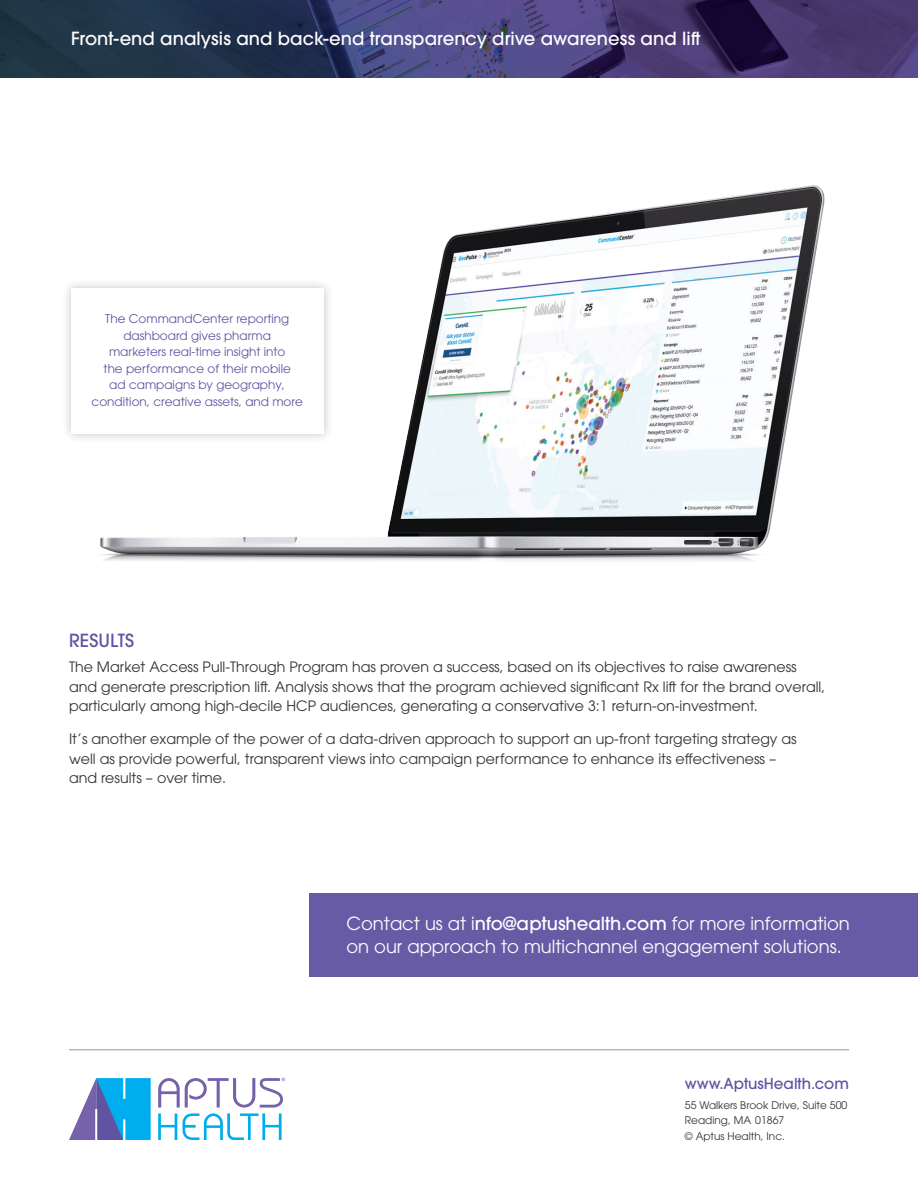
<style>
.page{position:relative;width:918px;height:1188px;background:#fff}
.page>*{position:absolute;margin:0;border:0;box-sizing:border-box;transform-origin:0 0}
.Body{font:18px/22.5px "ITC Avant Garde Pro";color:#fff}
.Subtitle{font:500 18px "ITC Avant Garde Pro";color:#fff}
.Subhead{font:500 18px "ITC Avant Garde Pro";letter-spacing:.01em;color:#6053a2}
.Footnote{font:500 15px "ITC Avant Garde Pro";color:#6053a2}
.bullet{font:14.25px/19.5px "ITC Avant Garde Pro";color:#323332}
.Body-2{font:12px/16.5px "ITC Avant Garde Pro";color:#6053a2;text-align:center}
.Footnote-2{font:10.5px/15px "ITC Avant Garde Pro";color:#323332}
.s1{font-weight:500}
</style>
<div class="page">
<img style="left:0;top:0;width:918px;height:77px">
<svg style="left:69px;top:1078px;width:82px;height:62px"></svg>
<svg style="left:158px;top:1078px;width:127px;height:62px"></svg>
<hr style="left:69px;top:1049px;width:780px;height:1px;background:#989999">
<div style="left:309px;top:893px;width:609px;height:84px;background:#685ba6"></div>
<img style="left:100px;top:185px;width:725px;height:376px">
<div style="left:61px;top:278px;width:273px;height:165px;background:#231f20;opacity:.25"></div>
<div style="left:71px;top:288px;width:253px;height:146px;background:#fff"></div>
<p class="Subtitle" style="left:71px;top:27px;width:631px">Front-end analysis and back-end transparency drive awareness and lift</p>
<p class="Body-2" style="left:92px;top:310px;width:213px">The CommandCenter reporting dashboard gives pharma<br>marketers real-time insight into<br>the performance of their mobile<br>ad campaigns by geography, condition, creative assets, and more</p>
<p class="Subhead" style="left:69px;top:629px;width:67px">RESULTS</p>
<p class="bullet" style="left:69px;top:657px;width:758px">The Market Access Pull-Through Program has proven a success, based on its objectives to raise awareness and generate prescription lift. Analysis shows that the program achieved significant Rx lift for the brand overall, particularly among high-decile HCP audiences, generating a conservative 3:1 return-on-investment.</p>
<p class="bullet" style="left:69px;top:729px;width:729px">It’s another example of the power of a data-driven approach to support an up-front targeting strategy as well as provide powerful, transparent views into campaign performance to enhance its effectiveness – and results – over time.</p>
<p class="Body" style="left:346px;top:912px;width:505px">Contact us at i<span class="s1">nfo@aptushealth.com</span> for more information on our approach to multichannel engagement solutions.</p>
<p class="Footnote" style="left:685px;top:1074px;width:166px">www.AptusHealth.com</p>
<p class="Footnote-2" style="left:685px;top:1097px;width:164px">55 Walkers Brook Drive, Suite 500<br>Reading, MA 01867</p>
<p class="Footnote-2" style="left:685px;top:1129px;width:102px">© Aptus Health, Inc.</p>
</div>
